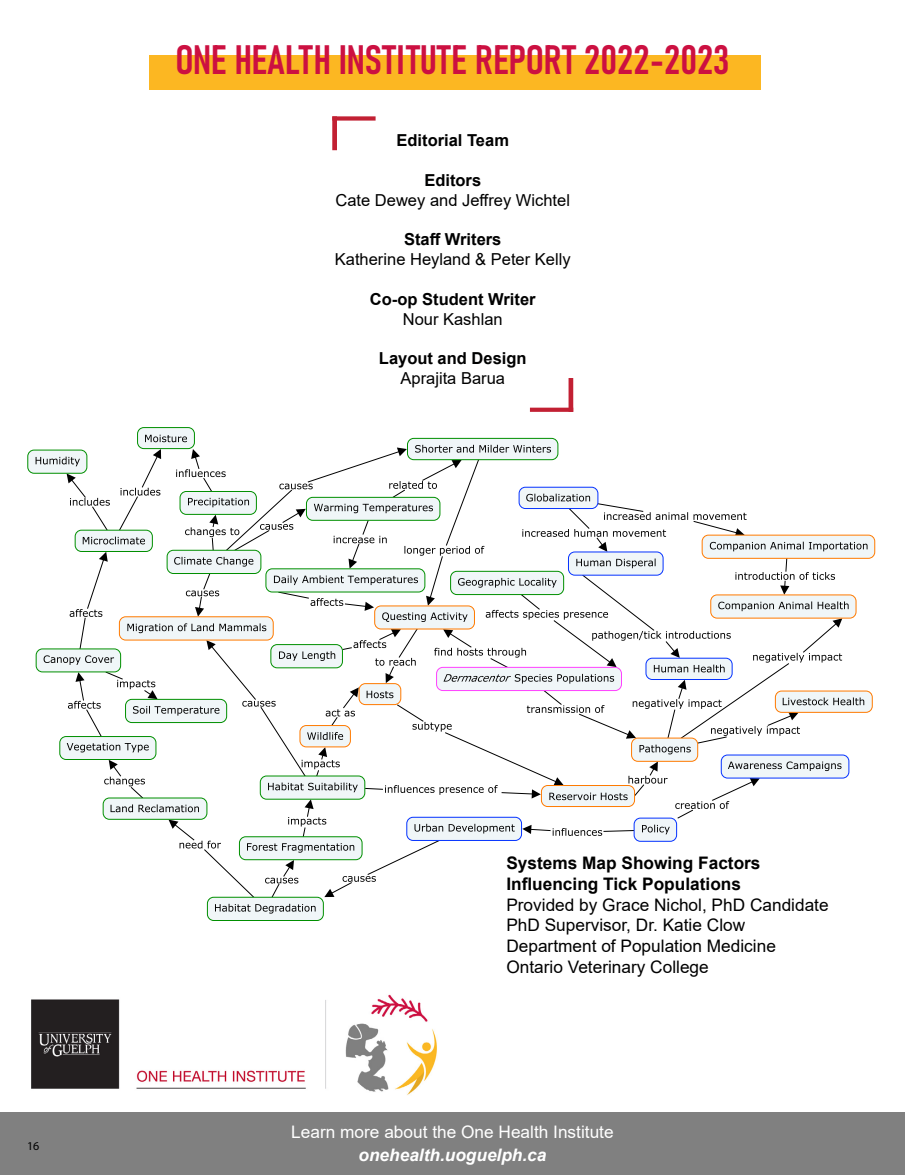
<style>
.page{position:relative;width:905px;height:1175px;background:#fff}
.page>*{position:absolute;margin:0;border:0;box-sizing:border-box;transform-origin:0 0}
.t1{font:40.5px "Bahnschrift";color:#cc1041}
.t2{font:17.25px/20.7px "Arial";color:#000}
.t3{font:17.25px/22.5px "Arial";color:#fff;text-align:center}
.t4{font:700 17.25px "Arial";color:#000}
.t5{font:16.5px "Arial";color:#000101}
.t6{font:700 16.5px "Arial";color:#000101}
.t7{font:12px "Myriad Pro";color:#000}
.s1{font-weight:700}
.s2{font-weight:700;font-style:italic}
</style>
<div class="page">
<div style="left:149px;top:55px;width:611px;height:35px;background:#fcb722"></div>
<div style="left:530px;top:407px;width:43px;height:5px;border:3px solid #c22033"></div>
<svg style="left:568px;top:378px;width:5px;height:34px"></svg>
<div style="left:332px;top:116px;width:43px;height:5px;border:3px solid #c22033"></div>
<svg style="left:332px;top:116px;width:5px;height:34px"></svg>
<div style="left:0;top:1112px;width:904px;height:62px;background:#808080"></div>
<img style="left:31px;top:994px;width:406px;height:101px">
<div style="left:28px;top:450px;width:59px;height:23px;background:#f0f6f8;border-radius:6px"></div>
<div style="left:27px;top:449px;width:60px;height:24px;border:1px solid #008f00;border-radius:6px"></div>
<div style="left:775px;top:691px;width:97px;height:21px;background:#f0f6f8;border-radius:6px"></div>
<div style="left:702px;top:535px;width:172px;height:23px;background:#f0f6f8;border-radius:6px"></div>
<div style="left:207px;top:897px;width:116px;height:23px;background:#f0f6f8;border-radius:6px"></div>
<div style="left:207px;top:896px;width:117px;height:25px;border:1px solid #008f00;border-radius:6px"></div>
<div style="left:137px;top:427px;width:57px;height:21px;background:#f0f6f8;border-radius:6px"></div>
<div style="left:137px;top:427px;width:58px;height:22px;border:1px solid #008f00;border-radius:6px"></div>
<svg style="left:36px;top:435px;width:831px;height:478px"></svg>
<div style="left:518px;top:487px;width:80px;height:22px;border:1px solid #0432ff;border-radius:6px"></div>
<svg style="left:363px;top:1026px;width:4px;height:6px"></svg>
<h1 class="t1" style="left:175px;top:29px;width:555px">ONE HEALTH INSTITUTE REPORT 2022-2023</h1>
<p class="t6" style="left:396px;top:129px;width:114px">Editorial Team</p>
<h4 class="t6" style="left:424px;top:168px;width:58px">Editors</h4>
<p class="t5" style="left:335px;top:188px;width:236px">Cate Dewey and Jeffrey Wichtel</p>
<h4 class="t6" style="left:404px;top:228px;width:99px">Staff Writers</h4>
<p class="t5" style="left:335px;top:248px;width:237px">Katherine Heyland &amp; Peter Kelly</p>
<h4 class="t6" style="left:370px;top:287px;width:167px">Co-op Student Writer</h4>
<p class="t5" style="left:403px;top:307px;width:101px">Nour Kashlan</p>
<h4 class="t6" style="left:379px;top:347px;width:149px">Layout and Design</h4>
<p class="t5" style="left:400px;top:367px;width:106px">Aprajita Barua</p>
<p class="t7" style="left:27px;top:1138px;width:14px">16</p>
<p class="t4" style="left:506px;top:851px;width:256px">Systems Map Showing Factors</p>
<p class="t2" style="left:506px;top:873px;width:324px"><span class="s1">Influencing Tick Populations<br></span>Provided by Grace Nichol, PhD Candidate PhD Supervisor, Dr. Katie Clow Department of Population Medicine Ontario Veterinary College</p>
<p class="t3" style="left:291px;top:1120px;width:324px">Learn more about the One Health Institute <span class="s2">onehealth.uoguelph.ca</span></p>
</div>
